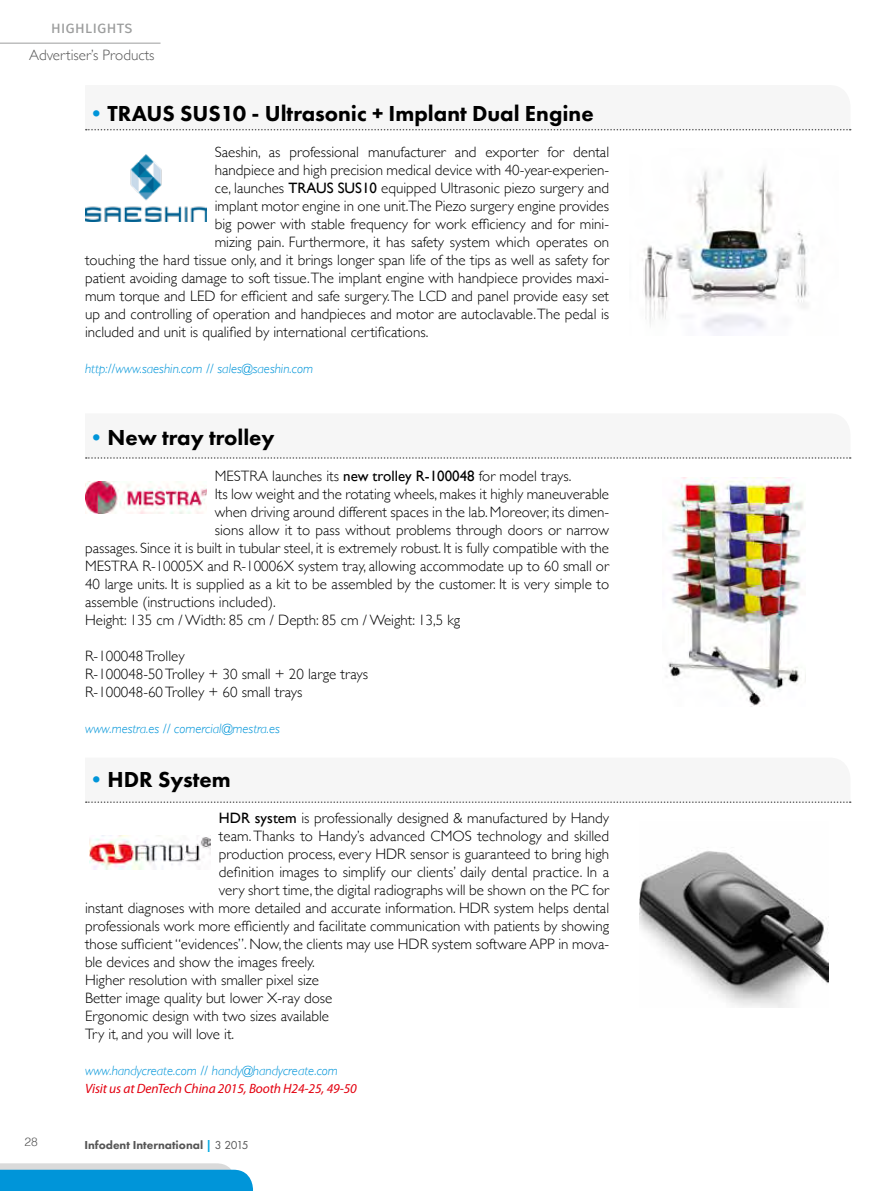
<style>
.page{position:relative;width:893px;height:1191px;background:#fff}
.page>*{position:absolute;margin:0;border:0;box-sizing:border-box;transform-origin:0 0}
.t1{font:800 22.5px "Futura PT";color:#000}
.t2{font:16.5px "Fira Sans";letter-spacing:-.005em;color:#9c9d9d}
.t3{font:300 15px/18px "Gill Sans";color:#000}
.t4{font:300 15px "Gill Sans";color:#565656}
.t5{font:italic 300 13.5px "Gill Sans";color:#0095d9}
.t6{font:italic 13.5px "Myriad Pro";letter-spacing:-.01em;color:#e3000f}
.t7{font:800 12px "Futura PT";color:#565656}
.t8{font:300 12px "Helvetica";color:#565656}
.s1{color:#0095d9}
.s2{font-weight:400}
.s3{color:#00a8e2}
</style>
<div class="page">
<hr style="left:0;top:43px;width:161px;height:1px;background:#9c9d9d">
<svg style="left:0;top:1163px;width:253px;height:28px;background:#38a8da"></svg>
<img style="left:644px;top:169px;width:165px;height:166px">
<svg style="left:85px;top:128px;width:766px;height:2px"></svg>
<img style="left:85px;top:155px;width:121px;height:67px">
<img style="left:666px;top:477px;width:138px;height:229px">
<svg style="left:85px;top:457px;width:766px;height:2px"></svg>
<img style="left:85px;top:482px;width:121px;height:31px">
<img style="left:639px;top:850px;width:189px;height:157px">
<svg style="left:85px;top:801px;width:766px;height:2px"></svg>
<img style="left:89px;top:835px;width:121px;height:34px">
<p class="t2" style="left:51px;top:15px;width:83px">highlights</p>
<p class="t4" style="left:29px;top:44px;width:127px">Advertiser’s Products</p>
<h1 class="t1" style="left:85px;top:99px;width:510px"><span class="s1">•</span>TRAUS SUS10 - Ultrasonic + Implant Dual Engine</h1>
<p class="t3" style="left:215px;top:142px;width:396px">Saeshin, as professional manufacturer and exporter for dental</p>
<p class="t3" style="left:215px;top:160px;width:396px">handpiece and high precision medical device with 40-year-experien-</p>
<p class="t3" style="left:215px;top:178px;width:396px">ce, launches <span class="s2">TRAUS SUS10</span> equipped Ultrasonic piezo surgery and</p>
<p class="t3" style="left:215px;top:196px;width:396px">implant motor engine in one unit.The Piezo surgery engine provides</p>
<p class="t3" style="left:215px;top:214px;width:396px">big power with stable frequency for work efficiency and for mini-</p>
<p class="t3" style="left:215px;top:232px;width:396px">mizing pain. Furthermore, it has safety system which operates on</p>
<p class="t3" style="left:85px;top:250px;width:526px">touching the hard tissue only, and it brings longer span life of the tips as well as safety for</p>
<p class="t3" style="left:85px;top:268px;width:526px">patient avoiding damage to soft tissue. The implant engine with handpiece provides maxi-</p>
<p class="t3" style="left:85px;top:286px;width:526px">mum torque and LED for efficient and safe surgery. The LCD and panel provide easy set</p>
<p class="t3" style="left:85px;top:304px;width:526px">up and controlling of operation and handpieces and motor are autoclavable. The pedal is</p>
<p class="t3" style="left:85px;top:322px;width:345px">included and unit is qualified by international certifications.</p>
<p class="t5" style="left:85px;top:361px;width:229px">http://www.saeshin.com // sales@saeshin.com</p>
<h1 class="t1" style="left:85px;top:423px;width:191px"><span class="s1">•</span>New tray trolley</h1>
<p class="t3" style="left:215px;top:466px;width:358px">MESTRA launches its <span class="s2">new trolley R-100048</span> for model trays.</p>
<p class="t3" style="left:215px;top:484px;width:396px">Its low weight and the rotating wheels, makes it highly maneuverable</p>
<p class="t3" style="left:215px;top:502px;width:396px">when driving around different spaces in the lab. Moreover, its dimen-</p>
<p class="t3" style="left:215px;top:520px;width:396px">sions allow it to pass without problems through doors or narrow</p>
<p class="t3" style="left:85px;top:538px;width:525px">passages. Since it is built in tubular steel, it is extremely robust. It is fully compatible with the</p>
<p class="t3" style="left:85px;top:556px;width:526px">MESTRA R-10005X and R-10006X system tray, allowing accommodate up to 60 small or</p>
<p class="t3" style="left:85px;top:574px;width:526px">40 large units. It is supplied as a kit to be assembled by the customer. It is very simple to</p>
<p class="t3" style="left:85px;top:592px;width:192px">assemble (instructions included).</p>
<p class="t3" style="left:85px;top:610px;width:377px">Height: 135 cm / Width: 85 cm / Depth: 85 cm / Weight: 13,5 kg</p>
<p class="t3" style="left:85px;top:646px;width:285px">R-100048 Trolley<br>R-100048-50 Trolley + 30 small + 20 large trays<br>R-100048-60 Trolley + 60 small trays</p>
<p class="t5" style="left:85px;top:721px;width:196px">www.mestra.es // comercial@mestra.es</p>
<h1 class="t1" style="left:85px;top:765px;width:147px"><span class="s1">•</span>HDR System</h1>
<p class="t3" style="left:219px;top:808px;width:392px"><span class="s2">HDR system</span> is professionally designed &amp; manufactured by Handy</p>
<p class="t3" style="left:219px;top:826px;width:392px">team. Thanks to Handy’s advanced CMOS technology and skilled</p>
<p class="t3" style="left:219px;top:844px;width:392px">production process, every HDR sensor is guaranteed to bring high</p>
<p class="t3" style="left:219px;top:862px;width:392px">definition images to simplify our clients’ daily dental practice. In a</p>
<p class="t3" style="left:219px;top:880px;width:392px">very short time, the digital radiographs will be shown on the PC for</p>
<p class="t3" style="left:85px;top:898px;width:526px">instant diagnoses with more detailed and accurate information. HDR system helps dental</p>
<p class="t3" style="left:85px;top:916px;width:526px">professionals work more efficiently and facilitate communication with patients by showing</p>
<p class="t3" style="left:85px;top:934px;width:526px">those sufficient “evidences”. Now, the clients may use HDR system software APP in mova-</p>
<p class="t3" style="left:85px;top:952px;width:231px">ble devices and show the images freely.</p>
<p class="t3" style="left:85px;top:970px;width:235px">Higher resolution with smaller pixel size</p>
<p class="t3" style="left:85px;top:988px;width:249px">Better image quality but lower X-ray dose</p>
<p class="t3" style="left:85px;top:1006px;width:245px">Ergonomic design with two sizes available</p>
<p class="t3" style="left:85px;top:1024px;width:151px">Try it, and you will love it.</p>
<p class="t5" style="left:85px;top:1063px;width:254px">www.handycreate.com // handy@handycreate.com</p>
<p class="t6" style="left:85px;top:1080px;width:273px">Visit us at DenTech China 2015, Booth H24-25, 49-50</p>
<p class="t8" style="left:25px;top:1132px;width:15px">28</p>
<p class="t7" style="left:84px;top:1137px;width:166px">Infodent International <span class="s3">|</span> <span class="s2">3 2015</span></p>
</div>
